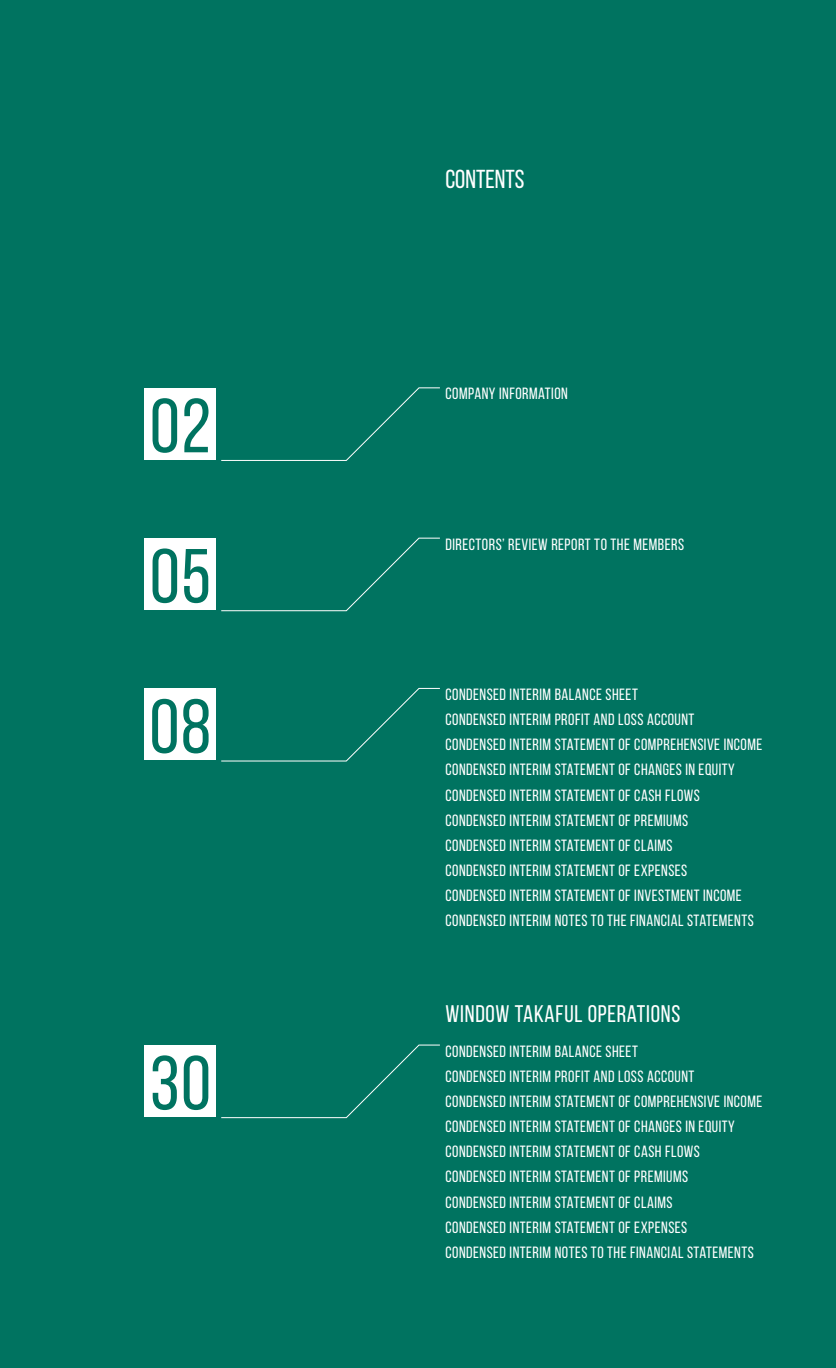
<style>
.page{position:relative;width:836px;height:1368px;background:#fff}
.page>*{position:absolute;margin:0;border:0;box-sizing:border-box;transform-origin:0 0}
.t1{font:76.6px/150.4px "Bebas Neue";letter-spacing:.02em;color:#007360;text-align:justify}
.t2{font:26px "Bebas Neue";color:#fff}
.t3{font:24px "Bebas Neue";letter-spacing:.03em;color:#fff}
.t4{font:16.4px/25px "Bebas Neue";letter-spacing:.03em;color:#fff}
</style>
<div class="page">
<div style="left:0;top:0;width:835px;height:1368px;background:#007360"></div>
<div style="left:144px;top:388px;width:71px;height:71px;background:#fff"></div>
<div style="left:144px;top:538px;width:71px;height:72px;background:#fff"></div>
<div style="left:144px;top:688px;width:71px;height:72px;background:#fff"></div>
<div style="left:144px;top:1045px;width:71px;height:72px;background:#fff"></div>
<svg style="left:221px;top:387px;width:219px;height:74px"></svg>
<svg style="left:221px;top:537px;width:219px;height:74px"></svg>
<svg style="left:221px;top:688px;width:219px;height:74px"></svg>
<svg style="left:221px;top:1044px;width:219px;height:74px"></svg>
<h1 class="t1" style="left:149px;top:350px;width:63px">02<br>05<br>08</h1>
<h2 class="t2" style="left:445px;top:165px;width:81px">CONTENTS</h2>
<p class="t4" style="left:445px;top:381px;width:124px">COMPANY INFORMATION</p>
<p class="t4" style="left:445px;top:531px;width:240px">DIRECTORS’ REVIEW REPORT TO THE MEMBERS</p>
<p class="t4" style="left:445px;top:682px;width:318px">CONDENSED INTERIM BALANCE SHEET<br>CONDENSED INTERIM PROFIT AND LOSS ACCOUNT<br>CONDENSED INTERIM STATEMENT OF COMPREHENSIVE INCOME CONDENSED INTERIM STATEMENT OF CHANGES IN EQUITY CONDENSED INTERIM STATEMENT OF CASH FLOWS CONDENSED INTERIM STATEMENT OF PREMIUMS<br>CONDENSED INTERIM STATEMENT OF CLAIMS<br>CONDENSED INTERIM STATEMENT OF EXPENSES<br>CONDENSED INTERIM STATEMENT OF INVESTMENT INCOME CONDENSED INTERIM NOTES TO THE FINANCIAL STATEMENTS</p>
<h3 class="t3" style="left:445px;top:1001px;width:236px">WINDOW TAKAFUL OPERATIONS</h3>
<h1 class="t1" style="left:150px;top:1007px;width:62px">30</h1>
<p class="t4" style="left:445px;top:1039px;width:318px">CONDENSED INTERIM BALANCE SHEET<br>CONDENSED INTERIM PROFIT AND LOSS ACCOUNT<br>CONDENSED INTERIM STATEMENT OF COMPREHENSIVE INCOME CONDENSED INTERIM STATEMENT OF CHANGES IN EQUITY CONDENSED INTERIM STATEMENT OF CASH FLOWS CONDENSED INTERIM STATEMENT OF PREMIUMS<br>CONDENSED INTERIM STATEMENT OF CLAIMS<br>CONDENSED INTERIM STATEMENT OF EXPENSES<br>CONDENSED INTERIM NOTES TO THE FINANCIAL STATEMENTS</p>
</div>
